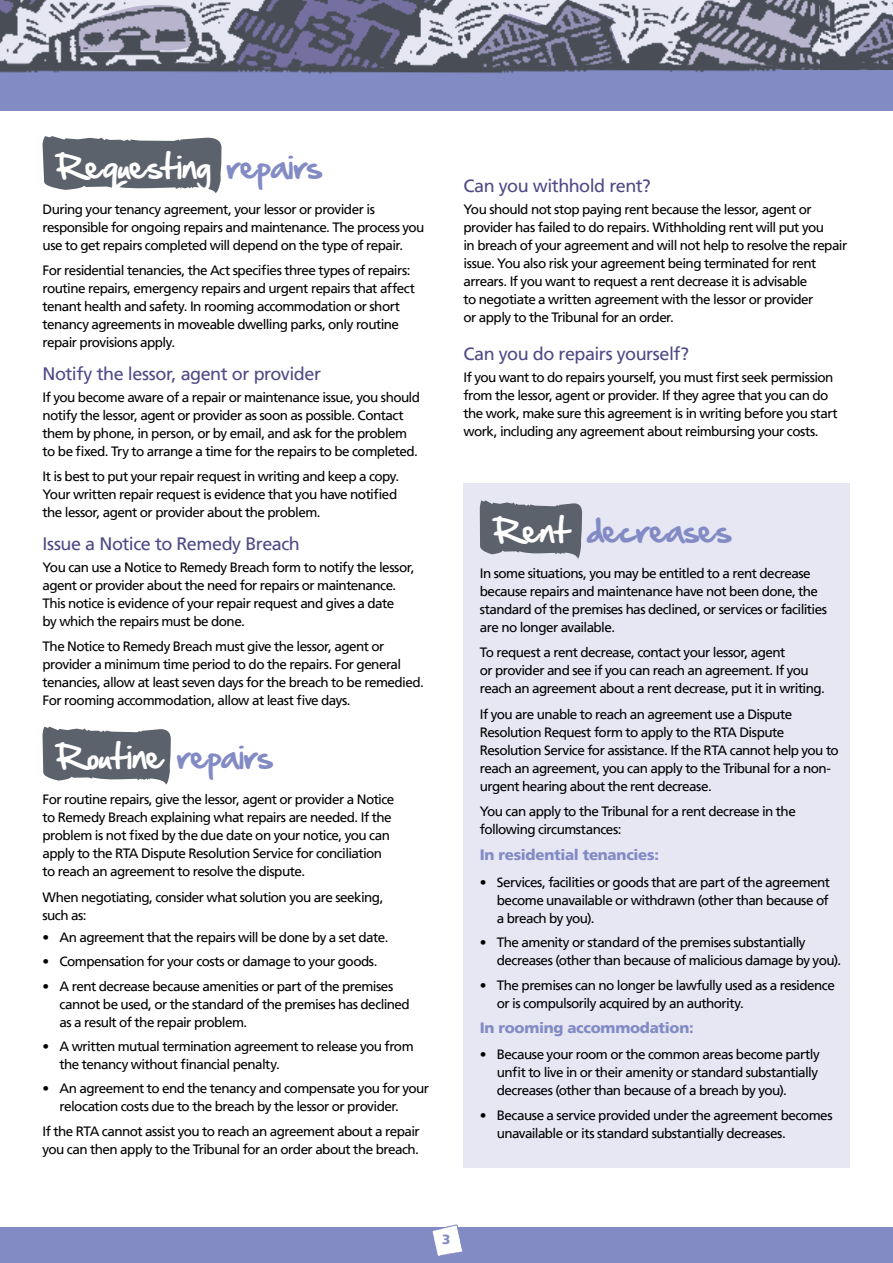
<style>
.page{position:relative;width:893px;height:1263px;background:#fff}
.page>*{position:absolute;margin:0;border:0;box-sizing:border-box;transform-origin:0 0}
.t1{font:30px "Hand Of Sean";letter-spacing:.005em;color:#fff}
.t2{font:30px "Hand Of Sean";letter-spacing:.035em;color:#838bc5}
.t3{font:18px "Frutiger LT";letter-spacing:-.03em;color:#4f4a85}
.t4{font:900 15px "Frutiger LT";letter-spacing:-.015em;color:#838bc5}
.t5{font:13.5px/18px "Frutiger LT";letter-spacing:-.04em;color:#000}
.t6{font:900 13.5px "Frutiger LT";color:#838bc5}
.s1{color:#838bc5}
.s2{color:#fff}
</style>
<div class="page">
<div style="left:0;top:1228px;width:893px;height:35px;background:#838bc5"></div>
<div style="left:0;top:0;width:893px;height:111px;background:#838bc5"></div>
<svg style="left:431px;top:1224px;width:32px;height:32px"></svg>
<img style="left:0;top:69px;width:893px;height:5px">
<img style="left:837px;top:0;width:56px;height:69px">
<img style="left:0;top:0;width:837px;height:69px">
<svg style="left:43px;top:136px;width:179px;height:57px;background:#757a82"></svg>
<svg style="left:43px;top:727px;width:128px;height:57px;background:#747982"></svg>
<div style="left:463px;top:483px;width:387px;height:685px;background:#e7e7f4"></div>
<svg style="left:480px;top:500px;width:102px;height:59px"></svg>
<h1 class="t1" style="left:57px;top:145px;width:266px">Requesting <span class="s1">repairs</span></h1>
<p class="t5" style="left:43px;top:200px;width:384px">During your tenancy agreement, your lessor or provider is responsible for ongoing repairs and maintenance. The process you use to get repairs completed will depend on the type of repair.</p>
<p class="t5" style="left:43px;top:261px;width:374px">For residential tenancies, the Act specifies three types of repairs: routine repairs, emergency repairs and urgent repairs that affect tenant health and safety. In rooming accommodation or short tenancy agreements in moveable dwelling parks, only routine repair provisions apply.</p>
<h2 class="t3" style="left:43px;top:363px;width:280px">Notify the lessor, agent or provider</h2>
<p class="t5" style="left:43px;top:388px;width:379px">If you become aware of a repair or maintenance issue, you should notify the lessor, agent or provider as soon as possible. Contact them by phone, in person, or by email, and ask for the problem to be fixed. Try to arrange a time for the repairs to be completed.</p>
<p class="t5" style="left:43px;top:468px;width:358px">It is best to put your repair request in writing and keep a copy.<br>Your written repair request is evidence that you have notified the lessor, agent or provider about the problem.</p>
<h2 class="t3" style="left:43px;top:533px;width:259px">Issue a Notice to Remedy Breach</h2>
<p class="t5" style="left:43px;top:558px;width:373px">You can use a Notice to Remedy Breach form to notify the lessor, agent or provider about the need for repairs or maintenance.<br>This notice is evidence of your repair request and gives a date<br>by which the repairs must be done.</p>
<p class="t5" style="left:43px;top:638px;width:383px">The Notice to Remedy Breach must give the lessor, agent or provider a minimum time period to do the repairs. For general tenancies, allow at least seven days for the breach to be remedied.<br>For rooming accommodation, allow at least five days.</p>
<h1 class="t1" style="left:57px;top:736px;width:217px">Routine <span class="s1">repairs</span></h1>
<p class="t5" style="left:43px;top:790px;width:353px">For routine repairs, give the lessor, agent or provider a Notice to Remedy Breach explaining what repairs are needed. If the problem is not fixed by the due date on your notice, you can apply to the RTA Dispute Resolution Service for conciliation to reach an agreement to resolve the dispute.</p>
<p class="t5" style="left:43px;top:888px;width:342px">When negotiating, consider what solution you are seeking, such as:</p>
<p class="t5" style="left:43px;top:929px;width:347px">• An agreement that the repairs will be done by a set date.</p>
<p class="t5" style="left:43px;top:954px;width:337px">• Compensation for your costs or damage to your goods.</p>
<p class="t5" style="left:60px;top:978px;width:352px;text-indent:-17px">• A rent decrease because amenities or part of the premises cannot be used, or the standard of the premises has declined as a result of the repair problem.</p>
<p class="t5" style="left:60px;top:1038px;width:356px;text-indent:-17px">• A written mutual termination agreement to release you from the tenancy without financial penalty.</p>
<p class="t5" style="left:60px;top:1081px;width:371px;text-indent:-17px">• An agreement to end the tenancy and compensate you for your relocation costs due to the breach by the lessor or provider.</p>
<p class="t5" style="left:43px;top:1122px;width:379px">If the RTA cannot assist you to reach an agreement about a repair you can then apply to the Tribunal for an order about the breach.</p>
<h2 class="t3" style="left:463px;top:175px;width:189px">Can you withhold rent?</h2>
<p class="t5" style="left:463px;top:201px;width:385px">You should not stop paying rent because the lessor, agent or provider has failed to do repairs. Withholding rent will put you<br>in breach of your agreement and will not help to resolve the repair issue. You also risk your agreement being terminated for rent arrears. If you want to request a rent decrease it is advisable<br>to negotiate a written agreement with the lessor or provider<br>or apply to the Tribunal for an order.</p>
<h2 class="t3" style="left:463px;top:343px;width:227px">Can you do repairs yourself?</h2>
<p class="t5" style="left:463px;top:369px;width:376px">If you want to do repairs yourself, you must first seek permission from the lessor, agent or provider. If they agree that you can do the work, make sure this agreement is in writing before you start work, including any agreement about reimbursing your costs.</p>
<h1 class="t2" style="left:494px;top:510px;width:238px"><span class="s2">Rent</span> decreases</h1>
<p class="t5" style="left:480px;top:564px;width:349px">In some situations, you may be entitled to a rent decrease because repairs and maintenance have not been done, the standard of the premises has declined, or services or facilities are no longer available.</p>
<p class="t5" style="left:480px;top:644px;width:347px">To request a rent decrease, contact your lessor, agent<br>or provider and see if you can reach an agreement. If you reach an agreement about a rent decrease, put it in writing.</p>
<p class="t5" style="left:480px;top:705px;width:361px">If you are unable to reach an agreement use a Dispute Resolution Request form to apply to the RTA Dispute Resolution Service for assistance. If the RTA cannot help you to reach an agreement, you can apply to the Tribunal for a non&shy;urgent hearing about the rent decrease.</p>
<p class="t5" style="left:480px;top:803px;width:318px">You can apply to the Tribunal for a rent decrease in the following circumstances:</p>
<p class="t4" style="left:480px;top:849px;width:181px">In residential tenancies:</p>
<p class="t5" style="left:497px;top:874px;width:335px;text-align:justify;text-indent:-17px">• Services, facilities or goods that are part of the agreement become unavailable or withdrawn (other than because of a breach by you).</p>
<p class="t5" style="left:497px;top:935px;width:346px;text-indent:-17px">• The amenity or standard of the premises substantially decreases (other than because of malicious damage by you).</p>
<p class="t5" style="left:497px;top:977px;width:340px;text-indent:-17px">• The premises can no longer be lawfully used as a residence or is compulsorily acquired by an authority.</p>
<p class="t4" style="left:480px;top:1021px;width:215px">In rooming accommodation:</p>
<p class="t5" style="left:497px;top:1047px;width:325px;text-indent:-17px">• Because your room or the common areas become partly unfit to live in or their amenity or standard substantially decreases (other than because of a breach by you).</p>
<p class="t5" style="left:497px;top:1107px;width:337px;text-indent:-17px">• Because a service provided under the agreement becomes unavailable or its standard substantially decreases.</p>
<p class="t6" style="left:442px;top:1234px;width:10px">3</p>
</div>
